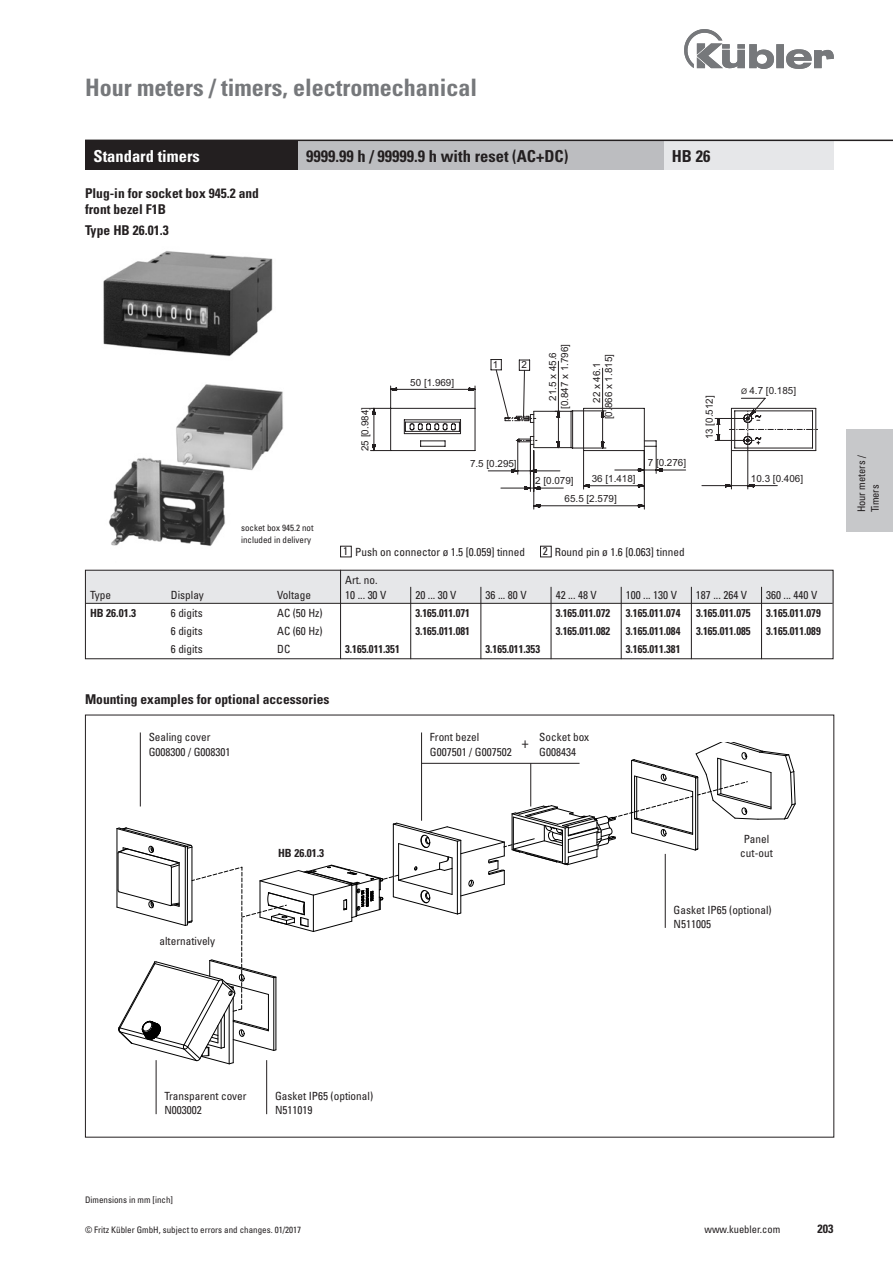
<style>
.page{position:relative;width:893px;height:1263px;background:#fff}
.page>*{position:absolute;margin:0;border:0;box-sizing:border-box;transform-origin:0 0}
.t1{font:700 condensed 24px "Univers";color:#76787b}
.Head_weiß{font:700 condensed 16.5px "Univers";color:#231f20}
.Head_weiß-2{font:700 condensed 16.5px "Univers";color:#fff}
.Bestellschlüssel{font:condensed 15px "Univers";color:#231f20}
.Bestellschlüssel-2{font:700 condensed 13.5px/16.5px "Univers";color:#231f20}
._9_Text_fett{font:700 condensed 13.5px "Univers";color:#231f20}
.t2{font:700 condensed 12px "Univers";color:#231f20}
.Bestellschlüssel-3{font:condensed 11.25px "Univers";color:#231f20}
.Bestellschlüssel-4{font:700 condensed 11.25px "Univers";color:#231f20;scale:.95 1}
.Bestellschlüssel-5{font:700 condensed 11.25px "Univers";color:#231f20}
.t3{font:condensed 10.5px/13.5px "Univers";color:#231f20}
.t4{font:9.9px/11.9px "Arial";color:#231f20}
.Fußnote{font:condensed 9px "Univers";color:#231f20}
.Bestellschlüssel-6{font:condensed 9px "Univers";color:#231f20}
.s1{font-size:7.8px}
</style>
<div class="page">
<img style="left:685px;top:30px;width:148px;height:38px">
<img style="left:103px;top:251px;width:170px;height:106px">
<img style="left:109px;top:384px;width:174px;height:162px">
<svg style="left:701px;top:398px;width:117px;height:91px"></svg>
<hr style="left:475px;top:408px;width:1px;height:43px;background:#231f20">
<svg style="left:488px;top:359px;width:198px;height:150px"></svg>
<svg style="left:370px;top:386px;width:105px;height:65px"></svg>
<svg style="left:116px;top:742px;width:680px;height:323px"></svg>
<div style="left:846px;top:429px;width:47px;height:102px;background:#c7c8ca"></div>
<div style="left:340px;top:546px;width:12px;height:11px;border:1px solid #231f20"></div>
<div style="left:540px;top:546px;width:12px;height:11px;border:1px solid #231f20"></div>
<div style="left:85px;top:570px;width:748px;height:33px;background:#e6e7e9"></div>
<hr style="left:86px;top:603px;width:747px;height:1px;background:#231f20">
<div style="left:85px;top:570px;width:748px;height:89px;border:1px solid #231f20"></div>
<hr style="left:340px;top:570px;width:1px;height:89px;background:#231f20">
<hr style="left:410px;top:587px;width:1px;height:72px;background:#231f20">
<hr style="left:480px;top:587px;width:1px;height:72px;background:#231f20">
<hr style="left:551px;top:587px;width:1px;height:72px;background:#231f20">
<hr style="left:621px;top:587px;width:1px;height:72px;background:#231f20">
<hr style="left:691px;top:587px;width:1px;height:72px;background:#231f20">
<hr style="left:761px;top:587px;width:1px;height:72px;background:#231f20">
<div style="left:85px;top:140px;width:213px;height:30px;background:#231f20"></div>
<div style="left:663px;top:140px;width:170px;height:30px;background:#e6e7e9"></div>
<div style="left:298px;top:140px;width:365px;height:30px;background:#bcbdc0"></div>
<hr style="left:140px;top:732px;width:1px;height:74px;background:#231f20">
<hr style="left:156px;top:1060px;width:1px;height:54px;background:#231f20">
<hr style="left:421px;top:732px;width:1px;height:89px;background:#231f20">
<hr style="left:665px;top:854px;width:1px;height:74px;background:#231f20">
<hr style="left:266px;top:1060px;width:1px;height:54px;background:#231f20">
<hr style="left:530px;top:763px;width:1px;height:43px;background:#231f20">
<hr style="left:422px;top:763px;width:157px;height:1px;background:#231f20">
<hr style="left:85px;top:140px;width:808px;height:1px;background:#231f20">
<p class="t1" style="left:85px;top:72px;width:393px">Hour meters / timers, electromechanical</p>
<p class="Head_weiß-2" style="left:94px;top:146px;width:108px">Standard timers</p>
<p class="Head_weiß" style="left:306px;top:146px;width:264px">9999.99 h / 99999.9 h with reset (AC+DC)</p>
<p class="Head_weiß" style="left:672px;top:146px;width:40px">HB 26</p>
<p class="Bestellschlüssel-2" style="left:85px;top:185px;width:175px">Plug-in for socket box 945.2 and front bezel F1B</p>
<p class="Bestellschlüssel-2" style="left:85px;top:222px;width:85px">Type HB 26.01.3</p>
<p class="Bestellschlüssel-6" style="left:241px;top:522px;width:74px">socket box 945.2 not</p>
<p class="Bestellschlüssel-6" style="left:241px;top:534px;width:71px">included in delivery</p>
<p class="t4" style="left:359px;top:451px;width:45px;rotate:-90deg">25 [0.984]</p>
<p class="t4" style="left:410px;top:376px;width:45px">50 [1.969]</p>
<p class="t4" style="left:547px;top:409px;width:67px;text-align:center;rotate:-90deg">21.5 x 45.6 [0.847 x 1.796]</p>
<p class="t4" style="left:493px;top:358px;width:7px">1</p>
<p class="t4" style="left:522px;top:359px;width:7px">2</p>
<p class="t4" style="left:525px;top:358px;width:7px">1</p>
<p class="t4" style="left:554px;top:359px;width:7px">2</p>
<p class="t4" style="left:591px;top:409px;width:67px;rotate:-90deg">[0.847 x 1.796]</p>
<p class="t4" style="left:591px;top:419px;width:67px;text-indent:16px;rotate:-90deg">22 x 46.1 [0.866 x 1.815]</p>
<p class="t4" style="left:470px;top:457px;width:48px">7.5 [0.295]</p>
<p class="t4" style="left:535px;top:475px;width:40px">2 [0.079]</p>
<p class="t4" style="left:592px;top:473px;width:45px">36 [1.418]</p>
<p class="t4" style="left:565px;top:493px;width:54px">65.5 [2.579]</p>
<p class="t4" style="left:648px;top:457px;width:40px">7 [0.276]</p>
<p class="Bestellschlüssel-3" style="left:343px;top:544px;width:6px">1</p>
<p class="Bestellschlüssel-3" style="left:355px;top:545px;width:171px">Push on connector ø 1.5 [0.059] tinned</p>
<p class="Bestellschlüssel-3" style="left:543px;top:544px;width:6px">2</p>
<p class="Bestellschlüssel-3" style="left:555px;top:545px;width:131px">Round pin ø 1.6 [0.063] tinned</p>
<p class="Bestellschlüssel-3" style="left:345px;top:573px;width:34px">Art. no.</p>
<p class="t4" style="left:709px;top:385px;width:56px"><span class="s1">Ø</span> 4.7 [0.185]</p>
<p class="t4" style="left:741px;top:385px;width:56px"><span class="s1">Ø</span> 4.7 [0.185]</p>
<p class="t4" style="left:703px;top:439px;width:45px;rotate:-90deg">13 [0.512]</p>
<p class="t4" style="left:751px;top:472px;width:54px">1 .3 [0.406]</p>
<p class="Bestellschlüssel-3" style="left:90px;top:588px;width:23px">Type</p>
<p class="Bestellschlüssel-3" style="left:171px;top:588px;width:35px">Display</p>
<p class="Bestellschlüssel-3" style="left:277px;top:588px;width:35px">Voltage</p>
<p class="Bestellschlüssel-3" style="left:345px;top:588px;width:43px">10 ... 30 V</p>
<p class="Bestellschlüssel-3" style="left:415px;top:588px;width:43px">20 ... 30 V</p>
<p class="Bestellschlüssel-3" style="left:485px;top:588px;width:43px">36 ... 80 V</p>
<p class="Bestellschlüssel-3" style="left:556px;top:588px;width:43px">42 ... 48 V</p>
<p class="Bestellschlüssel-3" style="left:626px;top:588px;width:53px">100 ... 130 V</p>
<p class="Bestellschlüssel-3" style="left:696px;top:588px;width:53px">187 ... 264 V</p>
<p class="Bestellschlüssel-3" style="left:766px;top:588px;width:53px">360 ... 440 V</p>
<p class="Bestellschlüssel-5" style="left:90px;top:606px;width:48px">HB 26.01.3</p>
<p class="Bestellschlüssel-3" style="left:171px;top:606px;width:33px">6 digits</p>
<p class="Bestellschlüssel-3" style="left:277px;top:606px;width:47px">AC (50 Hz)</p>
<p class="Bestellschlüssel-4" style="left:415px;top:606px;width:59px">3.165.011.071</p>
<p class="Bestellschlüssel-4" style="left:556px;top:606px;width:59px">3.165.011.072</p>
<p class="Bestellschlüssel-4" style="left:626px;top:606px;width:59px">3.165.011.074</p>
<p class="Bestellschlüssel-4" style="left:696px;top:606px;width:59px">3.165.011.075</p>
<p class="Bestellschlüssel-4" style="left:766px;top:606px;width:59px">3.165.011.079</p>
<p class="Bestellschlüssel-3" style="left:171px;top:624px;width:33px">6 digits</p>
<p class="Bestellschlüssel-3" style="left:277px;top:624px;width:47px">AC (60 Hz)</p>
<p class="Bestellschlüssel-4" style="left:415px;top:624px;width:59px">3.165.011.081</p>
<p class="Bestellschlüssel-4" style="left:556px;top:624px;width:59px">3.165.011.082</p>
<p class="Bestellschlüssel-4" style="left:626px;top:624px;width:59px">3.165.011.084</p>
<p class="Bestellschlüssel-4" style="left:696px;top:624px;width:59px">3.165.011.085</p>
<p class="Bestellschlüssel-4" style="left:766px;top:624px;width:59px">3.165.011.089</p>
<p class="Bestellschlüssel-3" style="left:171px;top:642px;width:33px">6 digits</p>
<p class="Bestellschlüssel-3" style="left:277px;top:642px;width:15px">DC</p>
<p class="Bestellschlüssel-4" style="left:345px;top:642px;width:59px">3.165.011.351</p>
<p class="Bestellschlüssel-4" style="left:485px;top:642px;width:59px">3.165.011.353</p>
<p class="Bestellschlüssel-4" style="left:626px;top:642px;width:59px">3.165.011.381</p>
<p class="_9_Text_fett" style="left:85px;top:691px;width:246px">Mounting examples for optional accessories</p>
<p class="Bestellschlüssel-3" style="left:149px;top:730px;width:63px">Sealing cover</p>
<p class="Bestellschlüssel-3" style="left:149px;top:745px;width:83px">G008300 / G008301</p>
<p class="Bestellschlüssel-3" style="left:159px;top:933px;width:57px">alternatively</p>
<p class="Bestellschlüssel-5" style="left:278px;top:846px;width:48px">HB 26.01.3</p>
<p class="Bestellschlüssel-3" style="left:430px;top:730px;width:51px">Front bezel</p>
<p class="Bestellschlüssel-3" style="left:430px;top:745px;width:83px">G007501 / G007502</p>
<p class="Bestellschlüssel" style="left:521px;top:734px;width:9px">+</p>
<p class="Bestellschlüssel-3" style="left:539px;top:730px;width:51px">Socket box</p>
<p class="Bestellschlüssel-3" style="left:539px;top:745px;width:38px">G008434</p>
<p class="Bestellschlüssel-3" style="left:744px;top:832px;width:27px">Panel</p>
<p class="Bestellschlüssel-3" style="left:740px;top:846px;width:34px">cut-out</p>
<p class="Bestellschlüssel-3" style="left:674px;top:902px;width:100px">Gasket IP65 (optional)</p>
<p class="Bestellschlüssel-3" style="left:674px;top:917px;width:39px">N511005</p>
<p class="t3" style="left:855px;top:512px;width:59px;rotate:-90deg">Hour meters /<br>Timers</p>
<p class="Bestellschlüssel-3" style="left:164px;top:1089px;width:84px">Transparent cover</p>
<p class="Bestellschlüssel-3" style="left:164px;top:1103px;width:39px">N003002</p>
<p class="Bestellschlüssel-3" style="left:275px;top:1089px;width:100px">Gasket IP65 (optional)</p>
<p class="Bestellschlüssel-3" style="left:275px;top:1103px;width:39px">N511019</p>
<p class="Fußnote" style="left:85px;top:1194px;width:89px">Dimensions in mm [inch]</p>
<p class="Fußnote" style="left:85px;top:1224px;width:218px">© Fritz Kübler GmbH, subject to errors and changes. 01/2017</p>
<p class="t3" style="left:704px;top:1222px;width:77px">www.kuebler.com</p>
<p class="t2" style="left:817px;top:1221px;width:17px">203</p>
</div>
